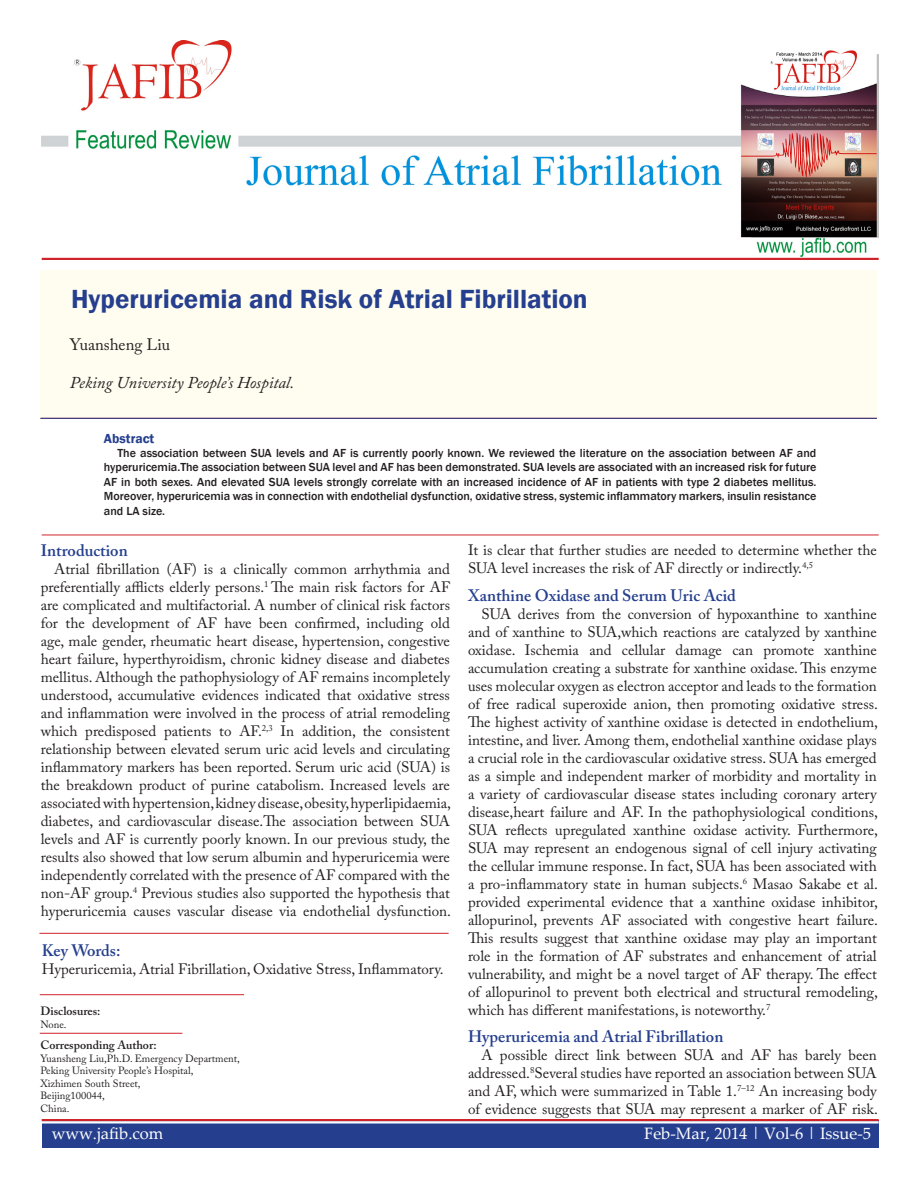
<style>
.page{position:relative;width:918px;height:1188px;background:#fff}
.page>*{position:absolute;margin:0;border:0;box-sizing:border-box;transform-origin:0 0}
._05_Article_Title{font:600 27px "Franklin Gothic";color:#253f8e}
._11_Body_Header{font:600 16.5px "Adobe Caslon Pro";color:#253f8e}
.white_header_for_blu{font:16.5px "Palatino Linotype";color:#fff}
._07_Author_Affiliati{font:italic 16.5px "Adobe Caslon Pro";color:#231f20}
._06_Author_block{font:16.5px "Adobe Caslon Pro";color:#231f20}
._10_Body_Text{font:15px/18px "Adobe Caslon Pro";color:#231f20;text-align:justify}
._08_Abstract_Header{font:600 13.5px "Franklin Gothic";color:#253f8e}
._09_Abstract_Body{font:500 12px/14.4px "Franklin Gothic";color:#231f20;text-align:justify}
._13_small_text_for_h{font:600 12px "Adobe Caslon Pro";color:#231f20}
._14_Small_text_heade{font:600 12px "Adobe Caslon Pro";color:#231f20}
._13_small_text_for_h-2{font:10.5px "Adobe Caslon Pro";color:#231f20}
</style>
<div class="page">
<div style="left:40px;top:270px;width:838px;height:149px;background:#fefdf0"></div>
<hr style="left:42px;top:535px;width:837px;height:1px;background:#d1232a">
<hr style="left:40px;top:1033px;width:142px;height:1px;background:#d1232a">
<hr style="left:40px;top:418px;width:837px;height:1px;background:#253f8e">
<hr style="left:39px;top:933px;width:410px;height:1px;background:#d1232a">
<div style="left:42px;top:1120px;width:837px;height:28px;background:#253f8e"></div>
<hr style="left:42px;top:1119px;width:837px;height:2px;background:#d1232a">
<hr style="left:42px;top:1121px;width:837px;height:3px;background:#fff">
<hr style="left:40px;top:994px;width:204px;height:1px;background:#d1232a">
<hr style="left:42px;top:258px;width:837px;height:2px;background:#d1232a">
<img style="left:42px;top:40px;width:837px;height:217px">
<p class="_05_Article_Title" style="left:71px;top:282px;width:518px">Hyperuricemia and Risk of Atrial Fibrillation</p>
<p class="_06_Author_block" style="left:70px;top:334px;width:102px">Yuansheng Liu</p>
<p class="_07_Author_Affiliati" style="left:70px;top:372px;width:226px">Peking University People’s Hospital.</p>
<p class="_08_Abstract_Header" style="left:104px;top:430px;width:52px">Abstract</p>
<p class="_09_Abstract_Body" style="left:104px;top:446px;width:714px;text-indent:14px">The association between SUA levels and AF is currently poorly known. We reviewed the literature on the association between AF and hyperuricemia.The association between SUA level and AF has been demonstrated. SUA levels are associated with an increased risk for future AF in both sexes. And elevated SUA levels strongly correlate with an increased incidence of AF in patients with type 2 diabetes mellitus.<br>Moreover, hyperuricemia was in connection with endothelial dysfunction, oxidative stress, systemic inflammatory markers, insulin resistance and LA size.</p>
<p class="_11_Body_Header" style="left:41px;top:540px;width:89px">Introduction</p>
<p class="_10_Body_Text" style="left:41px;top:559px;width:412px;text-indent:14px">Atrial fibrillation (AF) is a clinically common arrhythmia and preferentially afflicts elderly persons.<sup>1</sup> The main risk factors for AF are complicated and multifactorial. A number of clinical risk factors for the development of AF have been confirmed, including old age, male gender, rheumatic heart disease, hypertension, congestive heart failure, hyperthyroidism, chronic kidney disease and diabetes mellitus. Although the pathophysiology of AF remains incompletely understood, accumulative evidences indicated that oxidative stress and inflammation were involved in the process of atrial remodeling which predisposed patients to AF.<sup>2,3</sup> In addition, the consistent relationship between elevated serum uric acid levels and circulating inflammatory markers has been reported. Serum uric acid (SUA) is the breakdown product of purine catabolism. Increased levels are associated with hypertension, kidney disease, obesity, hyperlipidaemia, diabetes, and cardiovascular disease.The association between SUA levels and AF is currently poorly known. In our previous study, the results also showed that low serum albumin and hyperuricemia were independently correlated with the presence of AF compared with the non-AF group.<sup>4</sup> Previous studies also supported the hypothesis that hyperuricemia causes vascular disease via endothelial dysfunction.</p>
<p class="_10_Body_Text" style="left:468px;top:541px;width:410px">It is clear that further studies are needed to determine whether the<br>SUA level increases the risk of AF directly or indirectly.<sup>4,5</sup></p>
<p class="_11_Body_Header" style="left:468px;top:585px;width:269px">Xanthine Oxidase and Serum Uric Acid</p>
<p class="_10_Body_Text" style="left:468px;top:604px;width:411px;text-indent:14px">SUA derives from the conversion of hypoxanthine to xanthine and of xanthine to SUA,which reactions are catalyzed by xanthine oxidase. Ischemia and cellular damage can promote xanthine accumulation creating a substrate for xanthine oxidase. This enzyme uses molecular oxygen as electron acceptor and leads to the formation of free radical superoxide anion, then promoting oxidative stress.<br>The highest activity of xanthine oxidase is detected in endothelium, intestine, and liver. Among them, endothelial xanthine oxidase plays a crucial role in the cardiovascular oxidative stress. SUA has emerged as a simple and independent marker of morbidity and mortality in a variety of cardiovascular disease states including coronary artery disease,heart failure and AF. In the pathophysiological conditions, SUA reflects upregulated xanthine oxidase activity. Furthermore, SUA may represent an endogenous signal of cell injury activating the cellular immune response. In fact, SUA has been associated with a pro-inflammatory state in human subjects.<sup>6</sup> Masao Sakabe et al. provided experimental evidence that a xanthine oxidase inhibitor, allopurinol, prevents AF associated with congestive heart failure.<br>This results suggest that xanthine oxidase may play an important role in the formation of AF substrates and enhancement of atrial vulnerability, and might be a novel target of AF therapy. The effect of allopurinol to prevent both electrical and structural remodeling, which has different manifestations, is noteworthy.<sup>7</sup></p>
<p class="_11_Body_Header" style="left:468px;top:1027px;width:257px">Hyperuricemia and Atrial Fibrillation</p>
<p class="_10_Body_Text" style="left:468px;top:1046px;width:411px;text-indent:14px">A possible direct link between SUA and AF has barely been addressed.<sup>8</sup>Several studies have reported an association between SUA and AF, which were summarized in Table 1.<sup>7–12</sup> An increasing body of evidence suggests that SUA may represent a marker of AF risk.</p>
<p class="_11_Body_Header" style="left:42px;top:941px;width:80px">Key Words:</p>
<p class="_10_Body_Text" style="left:42px;top:960px;width:404px">Hyperuricemia, Atrial Fibrillation, Oxidative Stress, Inflammatory.</p>
<p class="_14_Small_text_heade" style="left:40px;top:1004px;width:62px">Disclosures:</p>
<p class="_13_small_text_for_h-2" style="left:40px;top:1018px;width:28px">None.</p>
<p class="_13_small_text_for_h" style="left:40px;top:1038px;width:118px">Corresponding Author:</p>
<p class="_13_small_text_for_h-2" style="left:40px;top:1052px;width:201px">Yuansheng Liu,Ph.D. Emergency Department,</p>
<p class="_13_small_text_for_h-2" style="left:40px;top:1064px;width:155px">Peking University People’s Hospital,</p>
<p class="_13_small_text_for_h-2" style="left:40px;top:1077px;width:102px">Xizhimen South Street,</p>
<p class="_13_small_text_for_h-2" style="left:40px;top:1090px;width:66px">Beijing100044,</p>
<p class="_13_small_text_for_h-2" style="left:40px;top:1102px;width:31px">China.</p>
<p class="white_header_for_blu" style="left:52px;top:1122px;width:113px">www.jafib.com</p>
<p class="white_header_for_blu" style="left:644px;top:1122px;width:228px">Feb-Mar, 2014 | Vol-6 | Issue-5</p>
</div>
